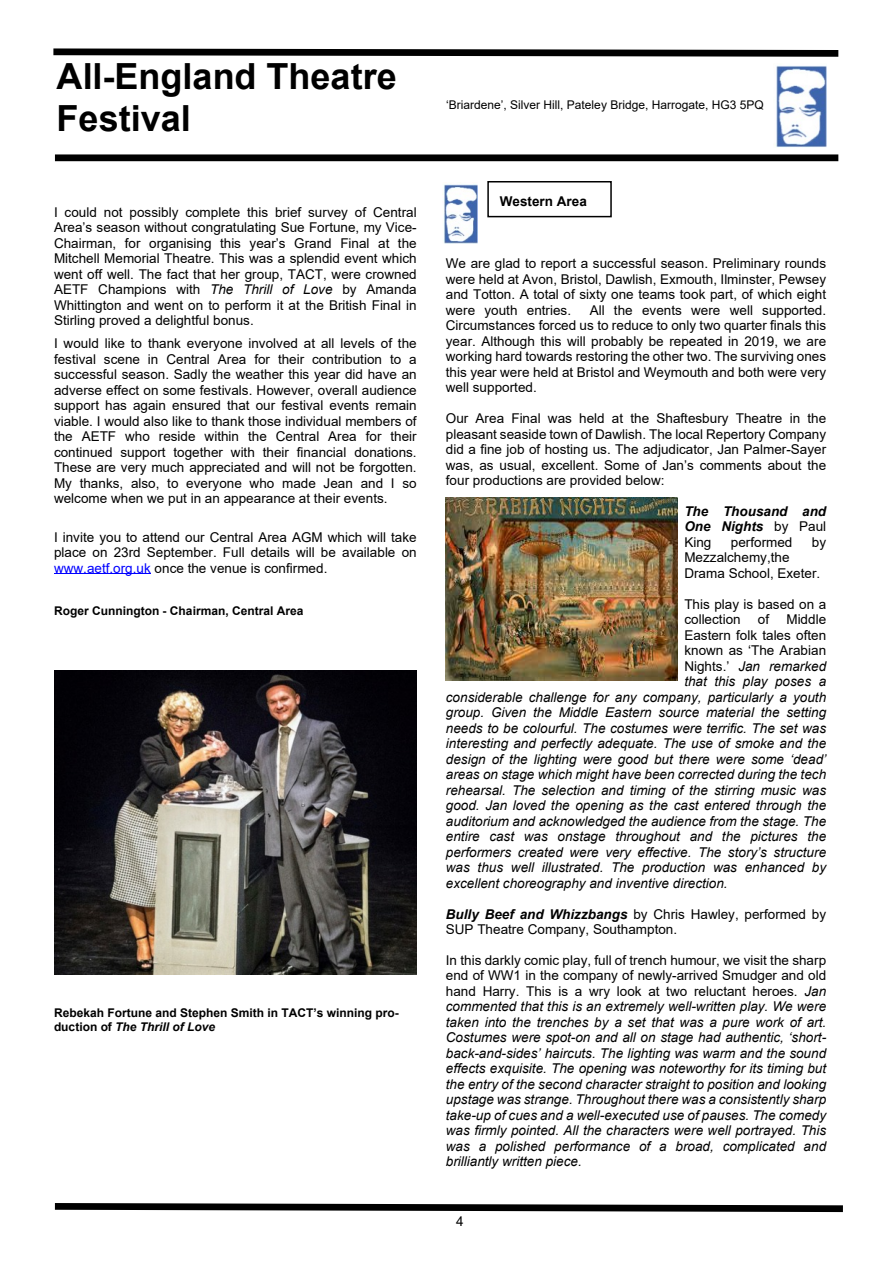
<style>
.page{position:relative;width:893px;height:1263px;background:#fff}
.page>*{position:absolute;margin:0;border:0;box-sizing:border-box;transform-origin:0 0}
.t1{font:700 36px/41.2px "Arial";color:#000}
.t2{font:13.5px/15.5px "Arial";color:#000;text-align:justify}
.t3{font:italic 13.5px/15.5px "Arial";color:#000;text-align:justify}
.t4{font:italic 700 13.5px/15.5px "Arial";color:#000;text-align:justify}
.t5{font:700 13.5px "Arial";color:#000}
.t6{font:700 12px/13.8px "Arial";color:#000}
.t7{font:12px "Arial";color:#000}
.s1{font-style:italic}
.s2{color:#00f}
.s3{font-weight:400;font-style:normal}
.s4{font-style:normal}
.s5{font-weight:700;font-style:italic}
</style>
<div class="page">
<svg style="left:53px;top:48px;width:786px;height:9px;background:#3f3f3f"></svg>
<img style="left:776px;top:65px;width:50px;height:82px">
<div style="left:55px;top:154px;width:783px;height:7px;background:#000"></div>
<svg style="left:54px;top:1203px;width:789px;height:10px"></svg>
<hr style="left:54px;top:573px;width:97px;height:1px;background:#00f">
<img style="left:442px;top:184px;width:36px;height:59px">
<img style="left:446px;top:498px;width:232px;height:183px">
<div style="left:487px;top:181px;width:125px;height:36px;border:2px solid #000"></div>
<img style="left:54px;top:670px;width:363px;height:305px">
<h1 class="t1" style="left:57px;top:59px;width:342px">All-England Theatre<br>Festival</h1>
<p class="t2" style="left:54px;top:206px;width:364px">I could not possibly complete this brief survey of Central Area’s season without congratulating Sue Fortune, my Vice-Chairman, for organising this year’s Grand Final at the Mitchell Memorial Theatre. This was a splendid event which went off well. The fact that her group, TACT, were crowned AETF Champions with <span class="s1">The Thrill of Love</span> by Amanda Whittington and went on to perform it at the British Final in Stirling proved a delightful bonus.</p>
<p class="t2" style="left:54px;top:337px;width:364px">I would like to thank everyone involved at all levels of the festival scene in Central Area for their contribution to a successful season. Sadly the weather this year did have an adverse effect on some festivals. However, overall audience support has again ensured that our festival events remain viable. I would also like to thank those individual members of the AETF who reside within the Central Area for their continued support together with their financial donations.<br>These are very much appreciated and will not be forgotten.<br>My thanks, also, to everyone who made Jean and I so welcome when we put in an appearance at their events.</p>
<p class="t2" style="left:54px;top:530px;width:364px">I invite you to attend our Central Area AGM which will take place on 23rd September. Full details will be available on <span class="s2">www.aetf.org.uk</span> once the venue is confirmed.</p>
<p class="t6" style="left:54px;top:605px;width:251px">Roger Cunnington - Chairman, Central Area</p>
<p class="t6" style="left:54px;top:1007px;width:346px">Rebekah Fortune and Stephen Smith in TACT’s winning pro&shy;duction of <span class="s1">The Thrill of Love</span></p>
<p class="t7" style="left:446px;top:100px;width:319px">‘Briardene’, Silver Hill, Pateley Bridge, Harrogate, HG3 5PQ</p>
<p class="t5" style="left:500px;top:196px;width:89px">Western Area</p>
<p class="t2" style="left:446px;top:257px;width:382px">We are glad to report a successful season. Preliminary rounds were held at Avon, Bristol, Dawlish, Exmouth, Ilminster, Pewsey and Totton. A total of sixty one teams took part, of which eight were youth entries.</p>
<p class="t2" style="left:446px;top:303px;width:382px;text-indent:144px">All the events were well supported.<br>Circumstances forced us to reduce to only two quarter finals this year. Although this will probably be repeated in 2019, we are working hard towards restoring the other two. The surviving ones this year were held at Bristol and Weymouth and both were very well supported.</p>
<p class="t2" style="left:446px;top:412px;width:382px">Our Area Final was held at the Shaftesbury Theatre in the pleasant seaside town of Dawlish. The local Repertory Company did a fine job of hosting us. The adjudicator, Jan Palmer-Sayer was, as usual, excellent. Some of Jan’s comments about the four productions are provided below:</p>
<p class="t4" style="left:684px;top:505px;width:143px">The Thousand and One Nights <span class="s3">by Paul King</span></p>
<p class="t2" style="left:731px;top:536px;width:63px">performed</p>
<p class="t2" style="left:812px;top:536px;width:16px">by</p>
<p class="t2" style="left:684px;top:551px;width:137px">Mezzalchemy,the<br>Drama School, Exeter.</p>
<p class="t2" style="left:684px;top:598px;width:143px">This play is based on a collection</p>
<p class="t2" style="left:758px;top:613px;width:13px">of</p>
<p class="t2" style="left:786px;top:613px;width:41px">Middle</p>
<p class="t2" style="left:684px;top:629px;width:143px">Eastern folk tales often</p>
<p class="t2" style="left:684px;top:644px;width:143px">known as ‘The Arabian</p>
<p class="t3" style="left:684px;top:659px;width:143px"><span class="s4">Nights.’</span> Jan remarked</p>
<p class="t3" style="left:684px;top:675px;width:143px">that this play poses a</p>
<p class="t3" style="left:446px;top:690px;width:382px">considerable challenge for any company, particularly a youth</p>
<p class="t3" style="left:446px;top:706px;width:382px">group. Given the Middle Eastern source material the setting</p>
<p class="t3" style="left:446px;top:721px;width:382px">needs to be colourful. The costumes were terrific. The set was</p>
<p class="t3" style="left:446px;top:737px;width:382px">interesting and perfectly adequate. The use of smoke and the</p>
<p class="t3" style="left:446px;top:752px;width:382px">design of the lighting were good but there were some ‘dead’</p>
<p class="t3" style="left:446px;top:768px;width:382px">areas on stage which might have been corrected during the tech</p>
<p class="t3" style="left:446px;top:783px;width:382px">rehearsal. The selection and timing of the stirring music was</p>
<p class="t3" style="left:446px;top:799px;width:382px">good. Jan loved the opening as the cast entered through the</p>
<p class="t3" style="left:446px;top:814px;width:382px">auditorium and acknowledged the audience from the stage. The</p>
<p class="t3" style="left:446px;top:830px;width:382px">entire cast was onstage throughout and the pictures the</p>
<p class="t3" style="left:446px;top:845px;width:382px">performers created were very effective. The story’s structure</p>
<p class="t3" style="left:446px;top:861px;width:382px">was thus well illustrated. The production was enhanced by</p>
<p class="t3" style="left:446px;top:876px;width:283px">excellent choreography and inventive direction.</p>
<p class="t2" style="left:446px;top:907px;width:382px"><span class="s5">Bully Beef and Whizzbangs</span> by Chris Hawley, performed by<br>SUP Theatre Company, Southampton.</p>
<p class="t3" style="left:446px;top:954px;width:382px"><span class="s4">In this darkly comic play, full of trench humour, we visit the sharp end of WW1 in the company of newly-arrived Smudger and old hand Harry. This is a wry look at two reluctant heroes.</span> Jan commented that this is an extremely well-written play. We were taken into the trenches by a set that was a pure work of art.<br>Costumes were spot-on and all on stage had authentic, ‘short&shy;back-and-sides’ haircuts. The lighting was warm and the sound effects exquisite. The opening was noteworthy for its timing but the entry of the second character straight to position and looking upstage was strange. Throughout there was a consistently sharp take-up of cues and a well-executed use of pauses. The comedy was firmly pointed. All the characters were well portrayed. This was a polished performance of a broad, complicated and brilliantly written piece.</p>
<p class="t2" style="left:456px;top:1215px;width:9px">4</p>
</div>
